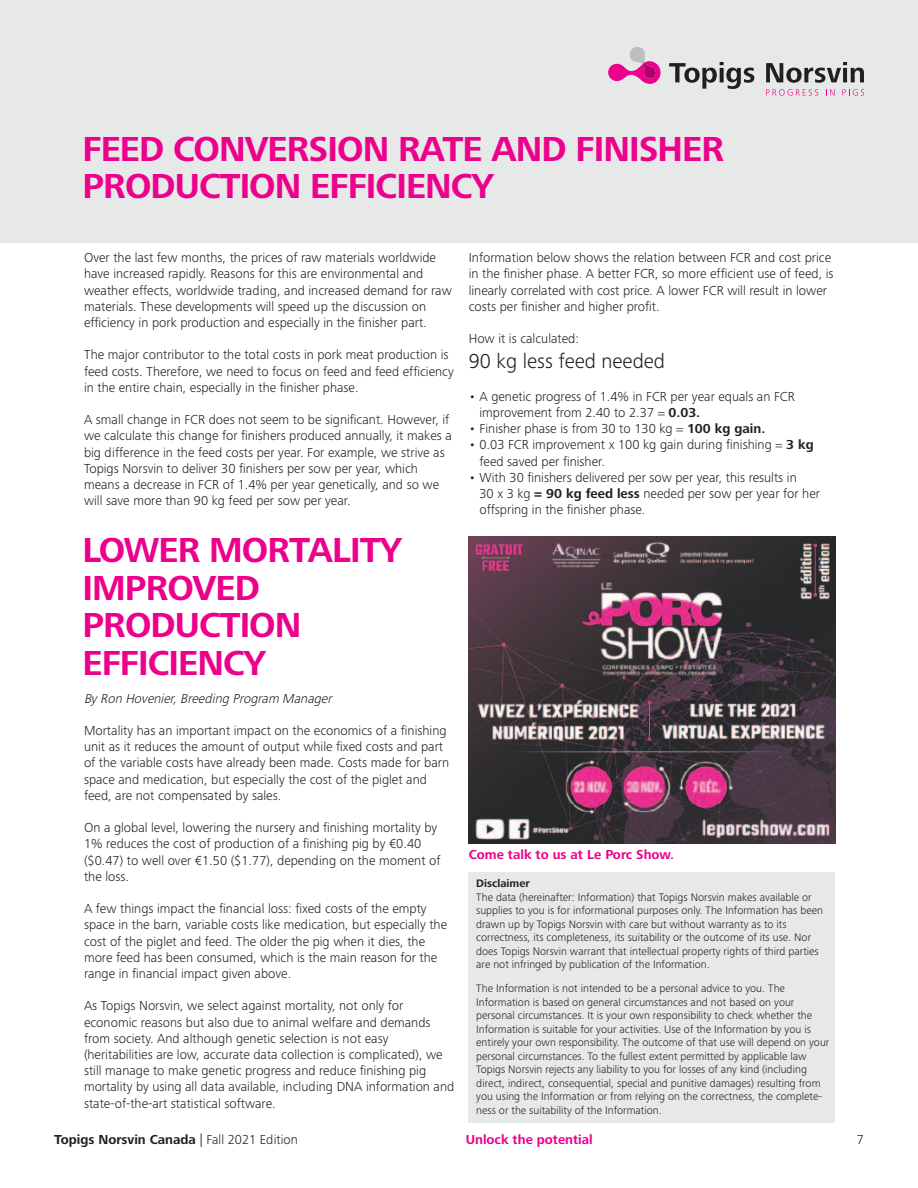
<style>
.page{position:relative;width:918px;height:1188px;background:#fff}
.page>*{position:absolute;margin:0;border:0;box-sizing:border-box;transform-origin:0 0}
.t1{font:700 36px/37.5px "Frutiger Next Pro";letter-spacing:-.025em;color:#ec008c}
.t2{font:300 21px "Frutiger Next Pro";color:#231f20}
.t3{font:300 13.5px/16.2px "Frutiger Next Pro";color:#231f20}
.t4{font:700 13.5px "Frutiger Next Pro";color:#ec008c}
.t5{font:italic 300 13.5px "Frutiger Next Pro";color:#231f20}
.t6{font:700 13.5px "Frutiger Next Pro";color:#231f20}
.t7{font:300 11.25px/13.5px "Frutiger Next Pro";color:#231f20}
.t8{font:700 11.25px "Frutiger Next Pro";color:#231f20}
.s1{font-weight:700}
.s2{font-weight:300}
</style>
<div class="page">
<div style="left:0;top:0;width:918px;height:243px;background:#e7e8e8"></div>
<svg style="left:669px;top:62px;width:85px;height:27px"></svg>
<svg style="left:766px;top:62px;width:98px;height:21px"></svg>
<svg style="left:766px;top:89px;width:52px;height:7px"></svg>
<svg style="left:826px;top:89px;width:9px;height:7px"></svg>
<svg style="left:842px;top:89px;width:22px;height:7px"></svg>
<svg style="left:608px;top:47px;width:53px;height:37px"></svg>
<div style="left:469px;top:872px;width:366px;height:250px;background:#e7e8e8"></div>
<img style="left:469px;top:536px;width:366px;height:308px">
<p class="t1" style="left:82px;top:130px;width:643px">FEED CONVERSION RATE AND FINISHER<br>PRODUCTION EFFICIENCY</p>
<p class="t3" style="left:84px;top:250px;width:369px">Over the last few months, the prices of raw materials worldwide have increased rapidly. Reasons for this are environmental and weather effects, worldwide trading, and increased demand for raw materials. These developments will speed up the discussion on efficiency in pork production and especially in the finisher part.</p>
<p class="t3" style="left:84px;top:347px;width:371px">The major contributor to the total costs in pork meat production is feed costs. Therefore, we need to focus on feed and feed efficiency in the entire chain, especially in the finisher phase.</p>
<p class="t3" style="left:84px;top:412px;width:369px">A small change in FCR does not seem to be significant. However, if we calculate this change for finishers produced annually, it makes a big difference in the feed costs per year. For example, we strive as Topigs Norsvin to deliver 30 finishers per sow per year, which means a decrease in FCR of 1.4% per year genetically, and so we will save more than 90 kg feed per sow per year.</p>
<p class="t3" style="left:469px;top:250px;width:366px">Information below shows the relation between FCR and cost price in the finisher phase. A better FCR, so more efficient use of feed, is linearly correlated with cost price. A lower FCR will result in lower costs per finisher and higher profit.</p>
<p class="t3" style="left:469px;top:331px;width:112px">How it is calculated:</p>
<p class="t2" style="left:469px;top:349px;width:198px">90 kg less feed needed</p>
<p class="t3" style="left:469px;top:388px;width:328px">• A genetic progress of 1.4% in FCR per year equals an FCR</p>
<p class="t3" style="left:479px;top:404px;width:222px">improvement from 2.40 to 2.37 = <span class="s1">0.03.</span></p>
<p class="t3" style="left:469px;top:421px;width:298px">• Finisher phase is from 30 to 130 kg = <span class="s1">100 kg gain.</span></p>
<p class="t3" style="left:469px;top:437px;width:346px">• 0.03 FCR improvement x 100 kg gain during finishing = <span class="s1">3 kg</span></p>
<p class="t3" style="left:479px;top:453px;width:127px">feed saved per finisher.</p>
<p class="t3" style="left:469px;top:469px;width:330px">• With 30 finishers delivered per sow per year, this results in</p>
<p class="t3" style="left:479px;top:485px;width:342px">30 x 3 kg <span class="s1">= 90 kg feed less</span> needed per sow per year for her</p>
<p class="t3" style="left:479px;top:502px;width:168px">offspring in the finisher phase.</p>
<p class="t1" style="left:82px;top:531px;width:321px">LOWER MORTALITY<br>IMPROVED<br>PRODUCTION<br>EFFICIENCY</p>
<p class="t5" style="left:84px;top:690px;width:252px">ByRon Hovenier,Breeding Program Manager</p>
<p class="t3" style="left:84px;top:722px;width:367px">Mortality has an important impact on the economics of a finishing unit as it reduces the amount of output while fixed costs and part of the variable costs have already been made. Costs made for barn space and medication, but especially the cost of the piglet and feed, are not compensated by sales.</p>
<p class="t3" style="left:84px;top:820px;width:358px">On a global level, lowering the nursery and finishing mortality by 1% reduces the cost of production of a finishing pig by €0.40 ($0.47) to well over €1.50 ($1.77), depending on the moment of the loss.</p>
<p class="t3" style="left:84px;top:901px;width:365px">A few things impact the financial loss: fixed costs of the empty space in the barn, variable costs like medication, but especially the cost of the piglet and feed. The older the pig when it dies, the more feed has been consumed, which is the main reason for the range in financial impact given above.</p>
<p class="t3" style="left:84px;top:998px;width:372px">As Topigs Norsvin, we select against mortality, not only for economic reasons but also due to animal welfare and demands from society. And although genetic selection is not easy (heritabilities are low, accurate data collection is complicated), we still manage to make genetic progress and reduce finishing pig mortality by using all data available, including DNA information and state-of-the-art statistical software.</p>
<p class="t4" style="left:469px;top:846px;width:207px">Come talk to us at Le Porc Show.</p>
<p class="t8" style="left:476px;top:877px;width:55px">Disclaimer</p>
<p class="t7" style="left:476px;top:890px;width:348px">The data (hereinafter: Information) that Topigs Norsvin makes available or supplies to you is for informational purposes only. The Information has been drawn up by Topigs Norsvin with care but without warranty as to its correctness, its completeness, its suitability or the outcome of its use. Nor does Topigs Norsvin warrant that intellectual property rights of third parties are not infringed by publication of the Information.</p>
<p class="t7" style="left:476px;top:982px;width:355px">The Information is not intended to be a personal advice to you. The Information is based on general circumstances and not based on your personal circumstances. It is your own responsibility to check whether the Information is suitable for your activities. Use of the Information by you is entirely your own responsibility. The outcome of that use will depend on your personal circumstances. To the fullest extent permitted by applicable law Topigs Norsvin rejects any liability to you for losses of any kind (including direct, indirect, consequential, special and punitive damages) resulting from you using the Information or from relying on the correctness, the complete&shy;ness or the suitability of the Information.</p>
<p class="t4" style="left:466px;top:1132px;width:129px">Unlock the potential</p>
<p class="t6" style="left:54px;top:1132px;width:246px">Topigs Norsvin Canada <span class="s2">| Fall 2021 Edition</span></p>
<p class="t3" style="left:857px;top:1131px;width:9px">7</p>
</div>
